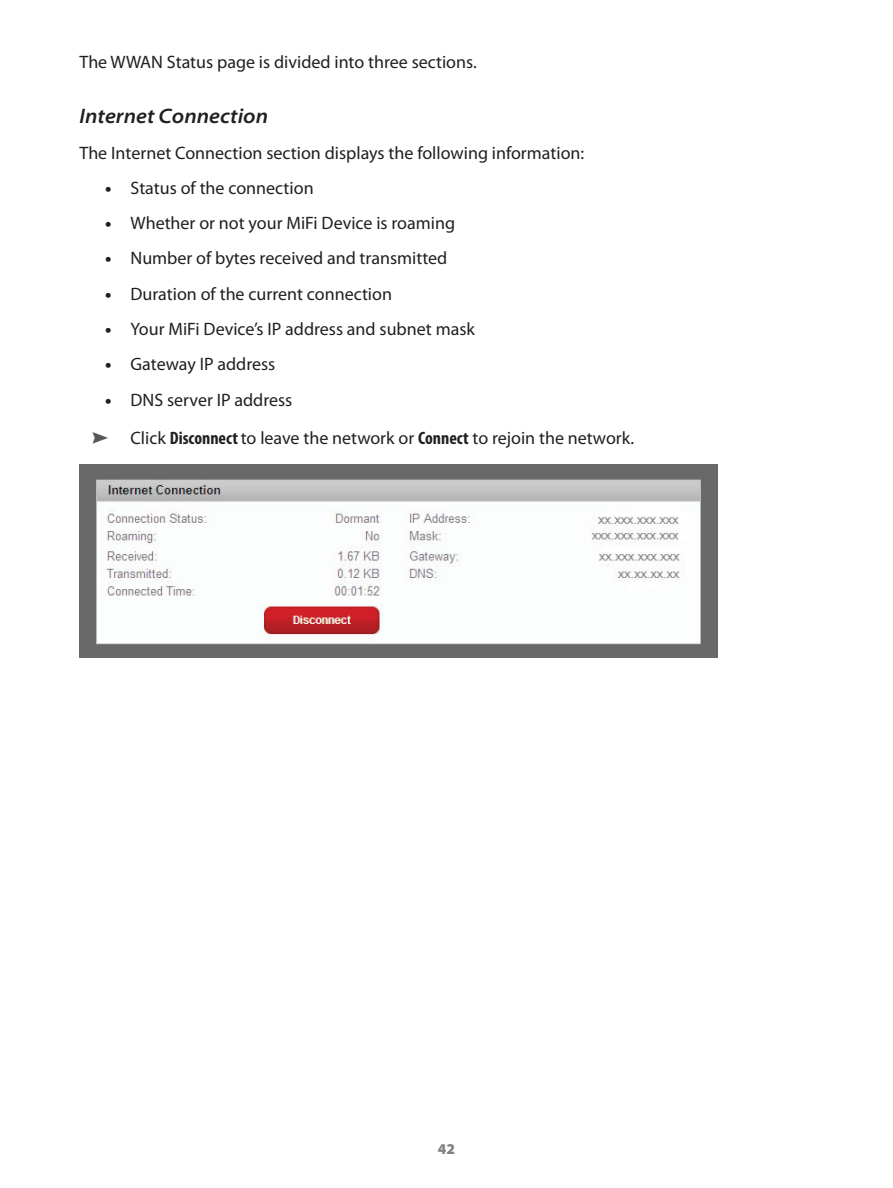
<style>
.page{position:relative;width:893px;height:1188px;background:#fff}
.page>*{position:absolute;margin:0;border:0;box-sizing:border-box;transform-origin:0 0}
.t1{font:italic 600 semi-expanded 21px "Myriad Pro";color:#231f20}
.t2{font:18px/38.5px "Myriad Pro";color:#231f20}
.t3{font:900 15px "Myriad Pro";color:#808180}
.s1{color:#57585a}
.s2{font-weight:700;font-stretch:condensed}
</style>
<div class="page">
<img style="left:80px;top:464px;width:637px;height:193px">
<p class="t2" style="left:80px;top:42px;width:399px">The WWAN Status page is divided into three sections.</p>
<p class="t1" style="left:80px;top:105px;width:190px">Internet Connection</p>
<p class="t2" style="left:80px;top:133px;width:506px">The Internet Connection section displays the following information:</p>
<p class="t2" style="left:105px;top:168px;width:210px">• Status of the connection</p>
<p class="t2" style="left:105px;top:204px;width:352px">• Whether or not your MiFi Device is roaming</p>
<p class="t2" style="left:105px;top:239px;width:344px">• Number of bytes received and transmitted</p>
<p class="t2" style="left:105px;top:274px;width:288px">• Duration of the current connection</p>
<p class="t2" style="left:105px;top:309px;width:371px">• Your MiFi Device’s IP address and subnet mask</p>
<p class="t2" style="left:105px;top:345px;width:172px">• Gateway IP address</p>
<p class="t2" style="left:92px;top:380px;width:543px;text-indent:13px">• DNS server IP address<br><span class="s1">➤</span> Click <span class="s2">Disconnect</span> to leave the network or <span class="s2">Connect</span> to rejoin the network.</p>
<p class="t3" style="left:438px;top:1140px;width:19px">42</p>
</div>
